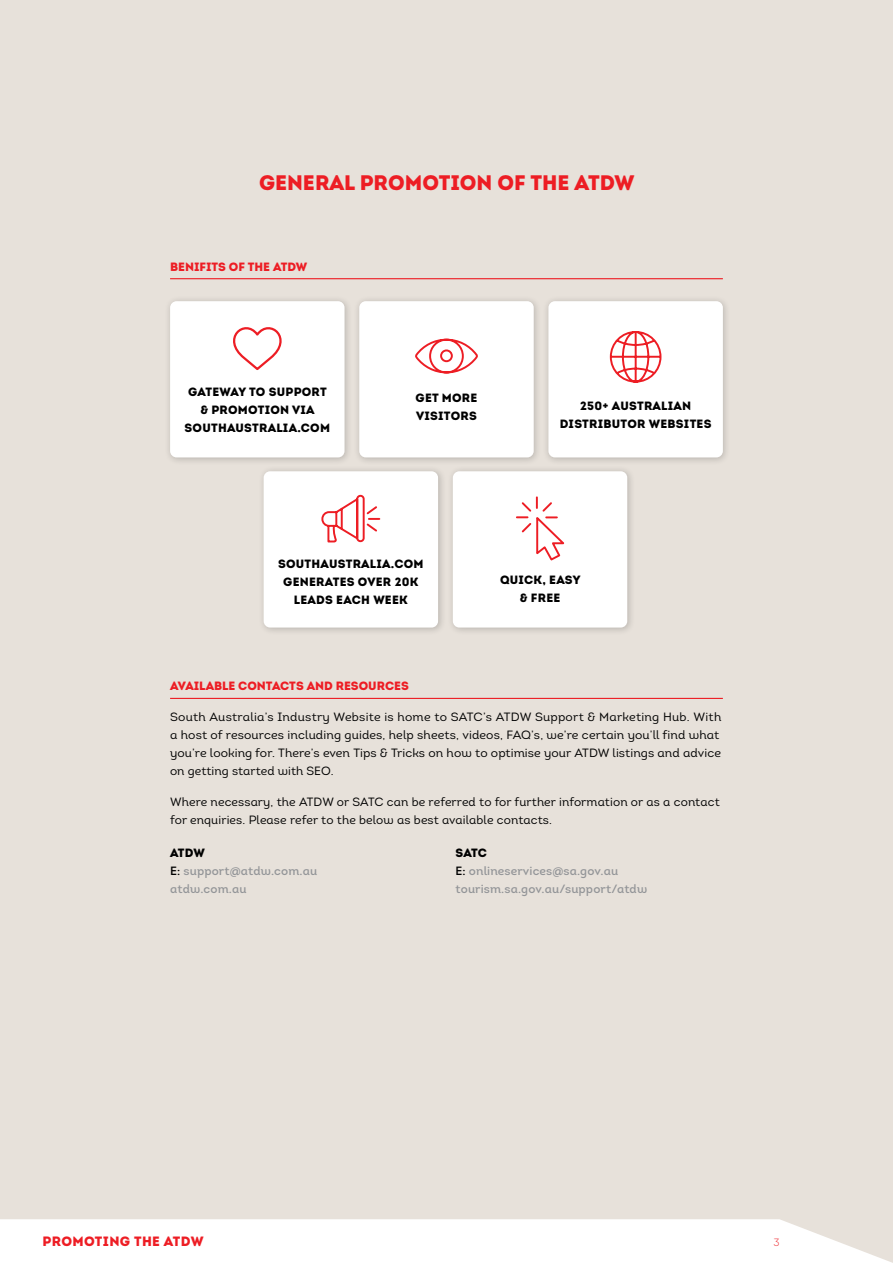
<style>
.page{position:relative;width:893px;height:1263px;background:#e7e1da}
.page>*{position:absolute;margin:0;border:0;box-sizing:border-box;transform-origin:0 0}
.t1{font:900 21px "Adelaide Intro";color:#ed1d24}
.t2{font:900 13.5px "Adelaide Intro";letter-spacing:.025em;color:#ed1d24}
.t3{font:12px/18px "Adelaide Intro";letter-spacing:.01em;color:#000}
.t4{font:900 12px/18px "Adelaide Intro";letter-spacing:.02em;color:#000;text-align:center}
.t5{font:600 12px/18px "Adelaide Intro";letter-spacing:.01em;color:#939598}
.t6{font:900 12px "Adelaide Intro";color:#ed1d24}
.t7{font:300 10.5px "Intro";color:#ed1d24}
.s1{font-weight:900;color:#000}
.s2{color:#000}
</style>
<div class="page">
<svg style="left:0;top:1219px;width:892px;height:44px;background:#fdfcfc"></svg>
<hr style="left:170px;top:698px;width:553px;height:1px;background:#ed1d24">
<div style="left:164px;top:295px;width:189px;height:171px;background:#000;opacity:.2"></div>
<div style="left:170px;top:301px;width:175px;height:156px;background:#fff;border-radius:6px"></div>
<svg style="left:233px;top:327px;width:49px;height:43px"></svg>
<div style="left:353px;top:295px;width:189px;height:171px;background:#000;opacity:.2"></div>
<div style="left:359px;top:301px;width:175px;height:156px;background:#fff;border-radius:6px"></div>
<svg style="left:415px;top:338px;width:63px;height:36px"></svg>
<div style="left:257px;top:465px;width:189px;height:171px;background:#000;opacity:.2"></div>
<div style="left:264px;top:471px;width:174px;height:156px;background:#fff;border-radius:6px"></div>
<svg style="left:321px;top:494px;width:60px;height:49px"></svg>
<div style="left:542px;top:295px;width:189px;height:171px;background:#000;opacity:.2"></div>
<div style="left:548px;top:301px;width:175px;height:156px;background:#fff;border-radius:6px"></div>
<svg style="left:609px;top:331px;width:53px;height:52px"></svg>
<div style="left:446px;top:465px;width:189px;height:171px;background:#000;opacity:.2"></div>
<div style="left:453px;top:471px;width:174px;height:156px;background:#fff;border-radius:6px"></div>
<svg style="left:516px;top:496px;width:49px;height:65px"></svg>
<hr style="left:170px;top:278px;width:553px;height:1px;background:#ed1d24">
<h1 class="t1" style="left:259px;top:169px;width:377px">GENERAL PROMOTION OF THE ATDW</h1>
<p class="t6" style="left:170px;top:259px;width:139px">BENIFITS OF THE ATDW</p>
<p class="t4" style="left:185px;top:382px;width:147px">GATEWAY TO SUPPORT &amp; PROMOTION VIA<br>SOUTHAUSTRALIA.COM</p>
<p class="t4" style="left:416px;top:388px;width:63px;text-align:left">GET MORE<br>VISITORS</p>
<p class="t4" style="left:560px;top:396px;width:153px">250+ AUSTRALIAN<br>DISTRIBUTOR WEBSITES</p>
<p class="t4" style="left:278px;top:555px;width:147px">SOUTHAUSTRALIA.COM<br>GENERATES OVER 20K<br>LEADS EACH WEEK</p>
<p class="t4" style="left:500px;top:571px;width:82px">QUICK, EASY &amp; FREE</p>
<p class="t6" style="left:170px;top:678px;width:240px">AVAILABLE CONTACTS AND RESOURCES</p>
<p class="t3" style="left:170px;top:708px;width:553px">South Australia’s Industry Website is home to SATC’s ATDW Support &amp; Marketing Hub. With a host of resources including guides, help sheets, videos, FAQ’s, we’re certain you’ll find what you’re looking for. There’s even Tips &amp; Tricks on how to optimise your ATDW listings and advice on getting started with SEO.</p>
<p class="t3" style="left:170px;top:793px;width:551px">Where necessary, the ATDW or SATC can be referred to for further information or as a contact for enquiries. Please refer to the below as best available contacts.</p>
<p class="t5" style="left:170px;top:843px;width:149px"><span class="s1">ATDW<br></span><span class="s2">E:</span> support@atdw.com.au atdw.com.au</p>
<p class="t5" style="left:455px;top:843px;width:193px"><span class="s1">SATC<br></span><span class="s2">E:</span> onlineservices@sa.gov.au tourism.sa.gov.au/support/atdw</p>
<p class="t2" style="left:43px;top:1233px;width:162px">PROMOTING THE ATDW</p>
<p class="t7" style="left:773px;top:1236px;width:8px">3</p>
</div>
